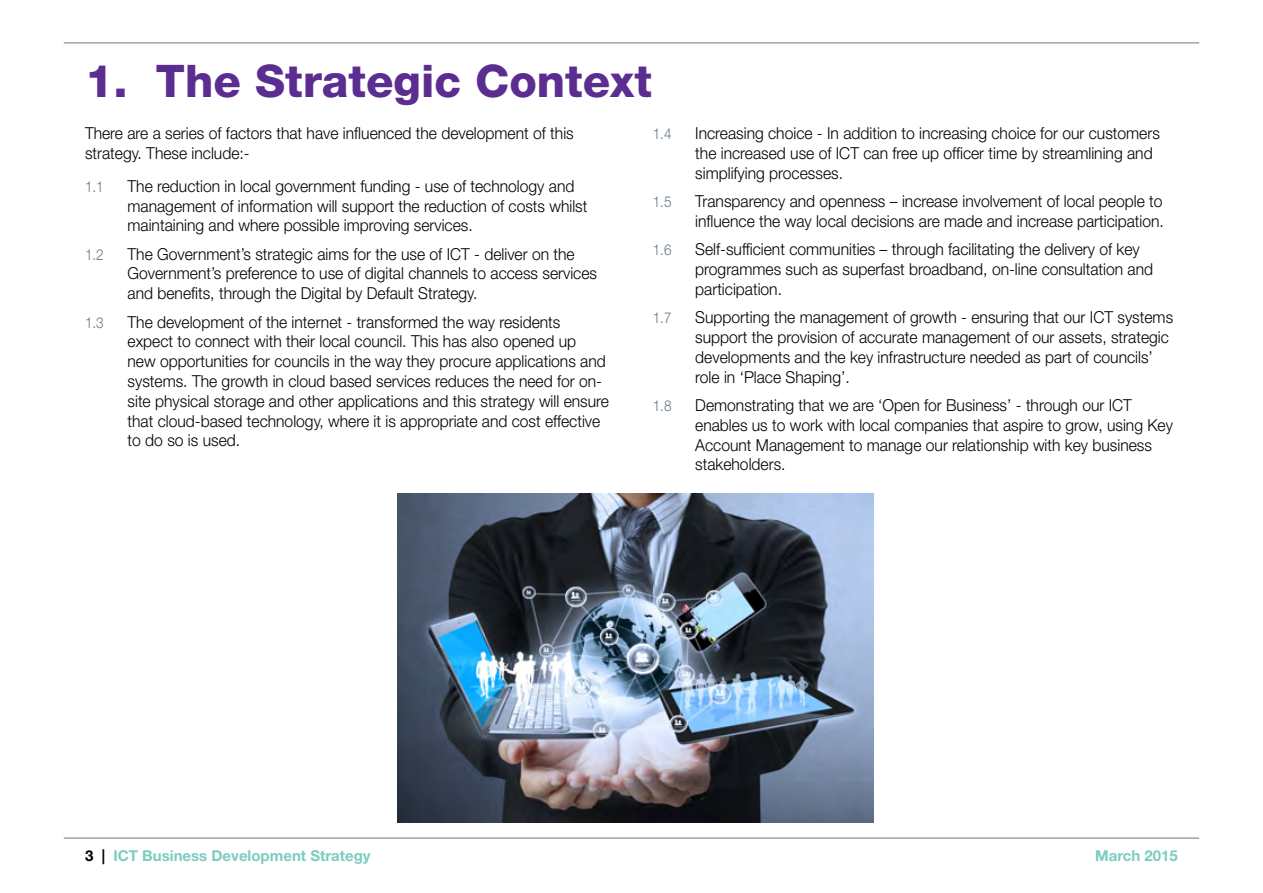
<style>
.page{position:relative;width:1263px;height:893px;background:#fff}
.page>*{position:absolute;margin:0;border:0;box-sizing:border-box;transform-origin:0 0}
.t1{font:800 45px "Helvetica Neue LT Std";color:#5c2d91}
.t2{font:300 16.5px/19.8px "Helvetica Neue LT Std";color:#000;scale:.95 1}
.t3{font:700 15px "Helvetica Neue LT Std";color:#7cccbf}
.t4{font:300 15px "Helvetica Neue LT Std";color:#62798a;scale:.9 1}
.s1{color:#000}
</style>
<div class="page">
<hr style="left:64px;top:43px;width:1135px;height:1px;background:#62798a">
<hr style="left:64px;top:838px;width:1135px;height:1px;background:#62798a">
<img style="left:398px;top:493px;width:475px;height:329px">
<h1 class="t1" style="left:85px;top:55px;width:568px">1. The Strategic Context</h1>
<p class="t2" style="left:85px;top:123px;width:516px">There are a series of factors that have influenced the development of this strategy. These include:-</p>
<p class="t4" style="left:85px;top:177px;width:22px">1.1</p>
<p class="t2" style="left:128px;top:176px;width:486px">The reduction in local government funding - use of technology and management of information will support the reduction of costs whilst maintaining and where possible improving services.</p>
<p class="t4" style="left:85px;top:245px;width:22px">1.2</p>
<p class="t2" style="left:128px;top:243px;width:496px">The Government’s strategic aims for the use of ICT - deliver on the<br>Government’s preference to use of digital channels to access services and benefits, through the Digital by Default Strategy.</p>
<p class="t4" style="left:85px;top:313px;width:22px">1.3</p>
<p class="t2" style="left:128px;top:311px;width:508px">The development of the internet - transformed the way residents expect to connect with their local council. This has also opened up<br>new opportunities for councils in the way they procure applications and systems. The growth in cloud based services reduces the need for on&shy;site physical storage and other applications and this strategy will ensure that cloud-based technology, where it is appropriate and cost effective to do so is used.</p>
<p class="t4" style="left:653px;top:125px;width:22px">1.4</p>
<p class="t2" style="left:695px;top:123px;width:491px">Increasing choice - In addition to increasing choice for our customers the increased use of ICT can free up officer time by streamlining and simplifying processes.</p>
<p class="t4" style="left:653px;top:193px;width:22px">1.5</p>
<p class="t2" style="left:695px;top:191px;width:495px">Transparency and openness – increase involvement of local people to influence the way local decisions are made and increase participation.</p>
<p class="t4" style="left:653px;top:241px;width:22px">1.6</p>
<p class="t2" style="left:695px;top:239px;width:483px">Self-sufficient communities – through facilitating the delivery of key programmes such as superfast broadband, on-line consultation and participation.</p>
<p class="t4" style="left:653px;top:309px;width:22px">1.7</p>
<p class="t2" style="left:695px;top:307px;width:505px">Supporting the management of growth - ensuring that our ICT systems support the provision of accurate management of our assets, strategic developments and the key infrastructure needed as part of councils’ role in ‘Place Shaping’.</p>
<p class="t4" style="left:653px;top:396px;width:22px">1.8</p>
<p class="t2" style="left:695px;top:395px;width:504px">Demonstrating that we are ‘Open for Business’ - through our ICT enables us to work with local companies that aspire to grow, using Key Account Management to manage our relationship with key business stakeholders.</p>
<p class="t3" style="left:85px;top:846px;width:287px"><span class="s1">3 |</span> ICT Business Development Strategy</p>
<p class="t3" style="left:1095px;top:846px;width:84px">March 2015</p>
</div>
